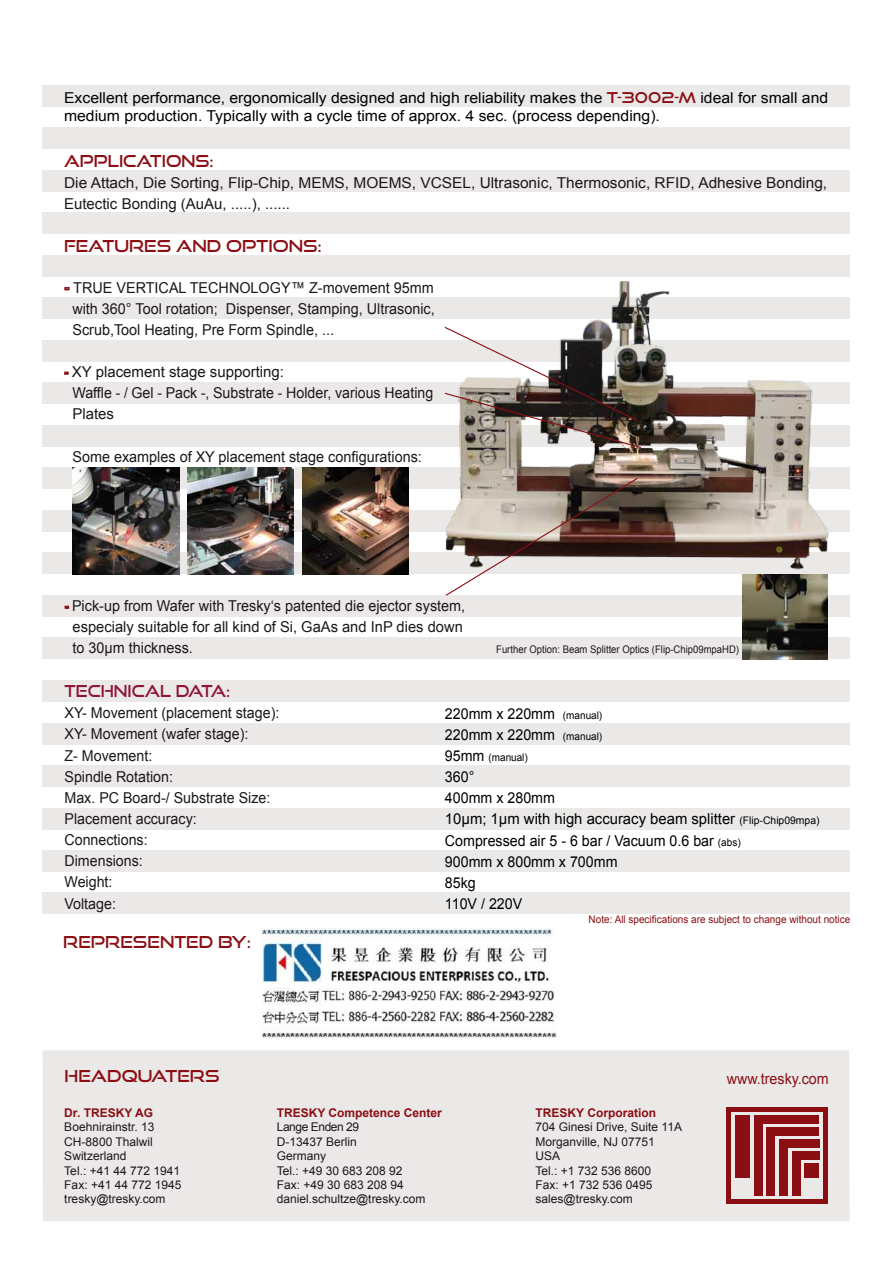
<style>
.page{position:relative;width:893px;height:1263px;background:#fff}
.page>*{position:absolute;margin:0;border:0;box-sizing:border-box;transform-origin:0 0}
.t1{font:16.5px "Good Times Rg";color:#8b0e13}
.t2{font:16.5px "Good Times Rg";color:#8f1437;scale:.95 1}
.t3{font:15px/21.1px "Arial";color:#1a171c;text-align:justify;scale:.96 1}
.t4{font:15px/21.1px "Arial";color:#1a171c}
.t5{font:15px/21.1px "Arial";color:#000;scale:.95 1}
.t6{font:15px/18px "Arial";color:#000;scale:1.05 1}
.t7{font:15px/21.1px "Arial";color:#1a171c;scale:.95 1}
.t8{font:15px "Arial";color:#8b0e13;scale:.95 1}
.t9{font:12px/14.4px "Arial";color:#1a171c}
.t10{font:10.5px "Arial";color:#8b0e13;scale:.95 1}
.t11{font:10.5px "Arial";color:#1a171c;scale:.9 1}
.t12{font:10.5px "Arial";color:#000;scale:.95 1}
.s1{font-family:"Good Times Rg";color:#8b0e13}
.s2{font-weight:700;color:#8b0e13}
.s3{font-size:10.5px}
.s4{font-size:15px}
</style>
<div class="page">
<div style="left:43px;top:1050px;width:806px;height:171px;background:#ebe9e8"></div>
<div style="left:735px;top:1115px;width:15px;height:62px;background:#8b0e13"></div>
<div style="left:754px;top:1115px;width:8px;height:81px;background:#8b0e13"></div>
<div style="left:760px;top:1115px;width:59px;height:8px;background:#8b0e13"></div>
<div style="left:767px;top:1127px;width:52px;height:8px;background:#8b0e13"></div>
<div style="left:767px;top:1134px;width:8px;height:62px;background:#8b0e13"></div>
<div style="left:779px;top:1139px;width:9px;height:57px;background:#8b0e13"></div>
<div style="left:788px;top:1139px;width:31px;height:8px;background:#8b0e13"></div>
<div style="left:792px;top:1151px;width:27px;height:8px;background:#8b0e13"></div>
<div style="left:792px;top:1159px;width:8px;height:37px;background:#8b0e13"></div>
<div style="left:804px;top:1163px;width:15px;height:14px;background:#8b0e13"></div>
<hr style="left:727px;top:1107px;width:101px;height:4px;background:#8b0e13">
<div style="left:823px;top:1107px;width:5px;height:97px;background:#8b0e13"></div>
<hr style="left:727px;top:1200px;width:101px;height:4px;background:#8b0e13">
<hr style="left:727px;top:1107px;width:4px;height:97px;background:#8b0e13">
<div style="left:43px;top:85px;width:807px;height:21px;background:#ebe9e8"></div>
<div style="left:43px;top:128px;width:807px;height:21px;background:#ebe9e8"></div>
<div style="left:43px;top:170px;width:807px;height:21px;background:#ebe9e8"></div>
<div style="left:43px;top:213px;width:807px;height:21px;background:#ebe9e8"></div>
<div style="left:43px;top:255px;width:807px;height:21px;background:#ebe9e8"></div>
<div style="left:43px;top:298px;width:807px;height:21px;background:#ebe9e8"></div>
<div style="left:43px;top:340px;width:807px;height:21px;background:#ebe9e8"></div>
<div style="left:43px;top:383px;width:807px;height:21px;background:#ebe9e8"></div>
<div style="left:43px;top:425px;width:807px;height:21px;background:#ebe9e8"></div>
<div style="left:43px;top:468px;width:807px;height:21px;background:#ebe9e8"></div>
<div style="left:43px;top:510px;width:807px;height:21px;background:#ebe9e8"></div>
<div style="left:43px;top:553px;width:807px;height:21px;background:#ebe9e8"></div>
<div style="left:43px;top:595px;width:807px;height:21px;background:#ebe9e8"></div>
<div style="left:43px;top:638px;width:807px;height:21px;background:#ebe9e8"></div>
<div style="left:42px;top:680px;width:808px;height:22px;background:#ebe9e8"></div>
<div style="left:43px;top:723px;width:807px;height:21px;background:#ebe9e8"></div>
<div style="left:43px;top:765px;width:807px;height:22px;background:#ebe9e8"></div>
<div style="left:43px;top:808px;width:807px;height:21px;background:#ebe9e8"></div>
<div style="left:42px;top:850px;width:808px;height:22px;background:#ebe9e8"></div>
<div style="left:43px;top:893px;width:807px;height:21px;background:#ebe9e8"></div>
<svg style="left:64px;top:287px;width:6px;height:3px"></svg>
<svg style="left:64px;top:372px;width:5px;height:3px"></svg>
<svg style="left:65px;top:606px;width:4px;height:3px"></svg>
<img style="left:426px;top:276px;width:423px;height:309px">
<svg style="left:443px;top:326px;width:199px;height:123px"></svg>
<img style="left:73px;top:468px;width:106px;height:106px">
<img style="left:187px;top:468px;width:106px;height:106px">
<img style="left:302px;top:468px;width:106px;height:106px">
<svg style="left:444px;top:477px;width:195px;height:119px"></svg>
<img style="left:743px;top:574px;width:85px;height:85px">
<img style="left:262px;top:928px;width:295px;height:110px">
<p class="t6" style="left:64px;top:88px;width:729px">Excellent performance, ergonomically designed and high reliability makes the <span class="s1">T-3002-M</span> ideal for small and medium production. Typically with a cycle time of approx. 4 sec. (process depending).</p>
<p class="t1" style="left:64px;top:150px;width:151px">APPLICATIONS:</p>
<p class="t4" style="left:64px;top:172px;width:765px">Die Attach, Die Sorting, Flip-Chip, MEMS, MOEMS, VCSEL, Ultrasonic, Thermosonic, RFID, Adhesive Bonding,<br>Eutectic Bonding (AuAu, .....), ......</p>
<p class="t1" style="left:64px;top:235px;width:259px">FEATURES AND OPTIONS:</p>
<p class="t3" style="left:72px;top:277px;width:379px;text-indent:-8px"><span class="s2">-</span> TRUE VERTICAL TECHNOLOGY™ Z-movement 95mm with 360° Tool rotation; Dispenser, Stamping, Ultrasonic, Scrub,Tool Heating, Pre Form Spindle, ...</p>
<p class="t4" style="left:72px;top:361px;width:362px;text-indent:-8px"><span class="s2">-</span> XY placement stage supporting:<br>Waffle - / Gel - Pack -, Substrate - Holder, various Heating<br>Plates</p>
<p class="t3" style="left:72px;top:446px;width:366px">Some examples of XY placement stage configurations:</p>
<p class="t3" style="left:73px;top:595px;width:411px;text-align:left;text-indent:-8px"><span class="s2">-</span> Pick-up from Wafer with Tresky‘s patented die ejector system, especialy suitable for all kind of Si, GaAs and InP dies down to 30µm thickness.</p>
<p class="t11" style="left:496px;top:643px;width:271px">Further Option: Beam Splitter Optics (Flip-Chip09mpaHD)</p>
<p class="t2" style="left:65px;top:681px;width:176px">TECHNICAL DATA:</p>
<p class="t7" style="left:65px;top:702px;width:228px">XY- Movement (placement stage):<br>XY- Movement (wafer stage):<br>Z- Movement:<br>Spindle Rotation:<br>Max. PC Board-/ Substrate Size:<br>Placement accuracy:<br>Connections:<br>Dimensions:<br>Weight:<br>Voltage:</p>
<p class="t5" style="left:445px;top:703px;width:167px">220mm x 220mm <span class="s3">(manual)<br></span>220mm x 220mm <span class="s3">(manual)</span></p>
<p class="t12" style="left:445px;top:750px;width:89px"><span class="s4">95mm</span> (manual)</p>
<p class="t5" style="left:445px;top:766px;width:396px">360°<br>400mm x 280mm<br>10µm; 1µm with high accuracy beam splitter <span class="s3">(Flip-Chip09mpa)<br></span>Compressed air 5 - 6 bar / Vacuum 0.6 bar <span class="s3">(abs)<br></span>900mm x 800mm x 700mm<br>85kg<br>110V / 220V</p>
<p class="t1" style="left:63px;top:932px;width:189px">REPRESENTED BY:</p>
<p class="t10" style="left:589px;top:912px;width:277px">Note: All specifications are subject to change without notice</p>
<p class="t1" style="left:65px;top:1066px;width:157px">HEADQUATERS</p>
<p class="t9" style="left:64px;top:1105px;width:119px"><span class="s2">Dr. TRESKY AG<br></span>Boehnirainstr. 13<br>CH-8800 Thalwil<br>Switzerland<br>Tel.: +41 44 772 1941<br>Fax: +41 44 772 1945 tresky@tresky.com</p>
<p class="t9" style="left:277px;top:1105px;width:167px"><span class="s2">TRESKY Competence Center<br></span>Lange Enden 29<br>D-13437 Berlin<br>Germany<br>Tel.: +49 30 683 208 92<br>Fax: +49 30 683 208 94 daniel.schultze@tresky.com</p>
<p class="t9" style="left:535px;top:1105px;width:148px"><span class="s2">TRESKY Corporation<br></span>704 Ginesi Drive, Suite 11A<br>Morganville, NJ 07751<br>USA<br>Tel.: +1 732 536 8600<br>Fax: +1 732 536 0495 sales@tresky.com</p>
<p class="t8" style="left:727px;top:1069px;width:109px">www.tresky.com</p>
</div>
